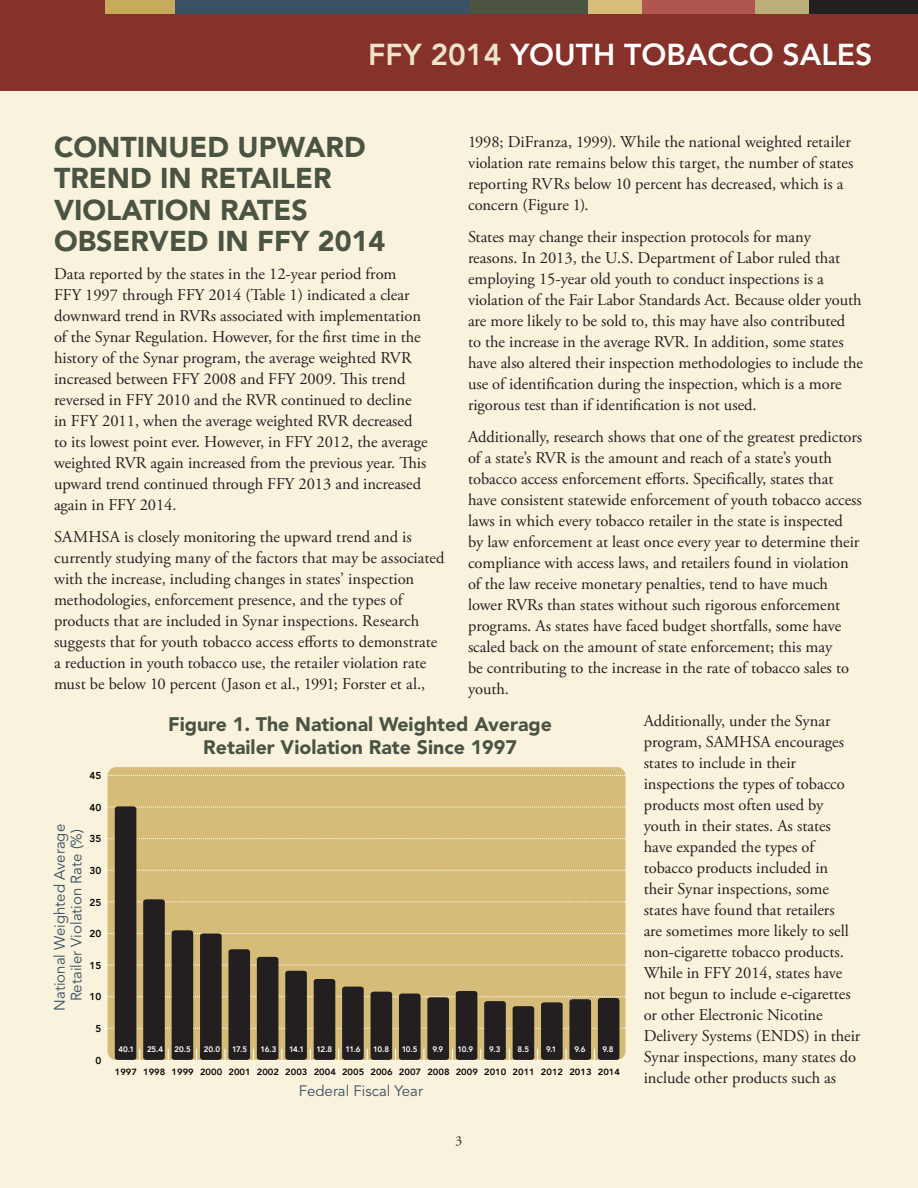
<style>
.page{position:relative;width:918px;height:1188px;background:#f9f3dd}
.page>*{position:absolute;margin:0;border:0;box-sizing:border-box;transform-origin:0 0}
.t1{font:800 30px "Avenir LT Std";color:#fff}
.t2{font:900 28.5px/31.5px "Avenir LT Std";color:#4b5443}
.t3{font:900 19.5px/22.5px "Avenir LT Std";color:#4b5443;text-align:center}
.t4{font:16.5px/21px "Adobe Garamond Pro";color:#231f20}
.t5{font:15px/16.5px "Avenir LT Std";color:#3a5063;text-align:center}
.t6{font:13.5px "Adobe Garamond Pro";color:#231f20}
.t7{font:800 10.05px "Avenir";color:#050504}
.t8{font:800 9px "Avenir";color:#050504;scale:1.04 1}
.t9{font:800 7.95px "Avenir";letter-spacing:-.055em;color:#fff}
.s1{color:#ede4cb}
</style>
<div class="page">
<div style="left:0;top:0;width:918px;height:91px;background:#86312a"></div>
<div style="left:105px;top:0;width:71px;height:14px;background:#c6ab5c"></div>
<div style="left:468px;top:0;width:121px;height:14px;background:#4b5443"></div>
<div style="left:175px;top:0;width:295px;height:14px;background:#3a5063"></div>
<div style="left:807px;top:0;width:111px;height:14px;background:#231f20"></div>
<div style="left:641px;top:0;width:123px;height:14px;background:#b15551"></div>
<div style="left:756px;top:0;width:53px;height:14px;background:#bcae78"></div>
<div style="left:588px;top:0;width:54px;height:14px;background:#d6bd7a"></div>
<div style="left:108px;top:767px;width:518px;height:293px;background:#d6bc79;border-radius:9px"></div>
<svg style="left:105px;top:775px;width:524px;height:1px"></svg>
<svg style="left:105px;top:806px;width:524px;height:256px"></svg>
<h1 class="t1" style="left:368px;top:37px;width:506px"><span class="s1">FFY 2014</span> YOUTH TOBACCO SALES</h1>
<p class="t4" style="left:468px;top:132px;width:387px">1998; DiFranza, 1999). While the national weighted retailer violation rate remains below this target, the number of states reporting RVRs below 10 percent has decreased, which is a concern (Figure 1).</p>
<p class="t4" style="left:468px;top:227px;width:397px">States may change their inspection protocols for many reasons. In 2013, the U.S. Department of Labor ruled that employing 15-year old youth to conduct inspections is a violation of the Fair Labor Standards Act. Because older youth are more likely to be sold to, this may have also contributed<br>to the increase in the average RVR. In addition, some states have also altered their inspection methodologies to include the use of identification during the inspection, which is a more rigorous test than if identification is not used.</p>
<p class="t4" style="left:468px;top:427px;width:396px">Additionally, research shows that one of the greatest predictors of a state’s RVR is the amount and reach of a state’s youth tobacco access enforcement efforts. Specifically, states that have consistent statewide enforcement of youth tobacco access laws in which every tobacco retailer in the state is inspected by law enforcement at least once every year to determine their compliance with access laws, and retailers found in violation of the law receive monetary penalties, tend to have much lower RVRs than states without such rigorous enforcement programs. As states have faced budget shortfalls, some have scaled back on the amount of state enforcement; this may<br>be contributing to the increase in the rate of tobacco sales to youth.</p>
<p class="t4" style="left:644px;top:710px;width:218px">Additionally, under the Synar program, SAMHSA encourages states to include in their inspections the types of tobacco products most often used by youth in their states. As states have expanded the types of tobacco products included in their Synar inspections, some states have found that retailers<br>are sometimes more likely to sell non-cigarette tobacco products.<br>While in FFY 2014, states have not begun to include e-cigarettes or other Electronic Nicotine<br>Delivery Systems (ENDS) in their<br>Synar inspections, many states do include other products such as</p>
<h2 class="t2" style="left:54px;top:131px;width:333px">CONTINUED UPWARD<br>TREND IN RETAILER<br>VIOLATION RATES<br>OBSERVED IN FFY 2014</h2>
<p class="t4" style="left:54px;top:264px;width:375px">Data reported by the states in the 12-year period from FFY 1997 through FFY 2014 (Table 1) indicated a clear downward trend in RVRs associated with implementation of the Synar Regulation. However, for the first time in the history of the Synar program, the average weighted RVR increased between FFY 2008 and FFY 2009. This trend reversed in FFY 2010 and the RVR continued to decline in FFY 2011, when the average weighted RVR decreased to its lowest point ever. However, in FFY 2012, the average weighted RVR again increased from the previous year. This upward trend continued through FFY 2013 and increased again in FFY 2014.</p>
<p class="t4" style="left:54px;top:526px;width:392px">SAMHSA is closely monitoring the upward trend and is currently studying many of the factors that may be associated with the increase, including changes in states’ inspection methodologies, enforcement presence, and the types of products that are included in Synar inspections. Research suggests that for youth tobacco access efforts to demonstrate a reduction in youth tobacco use, the retailer violation rate must be below 10 percent (Jason et al., 1991; Forster et al.,</p>
<p class="t3" style="left:168px;top:713px;width:385px">Figure 1. The National Weighted Average<br>Retailer Violation Rate Since 1997</p>
<p class="t7" style="left:90px;top:768px;width:13px">45</p>
<p class="t7" style="left:90px;top:799px;width:13px">40</p>
<p class="t5" style="left:52px;top:1011px;width:188px;rotate:-90deg">National Weighted Average<br>Retailer Violation Rate (%)</p>
<p class="t7" style="left:90px;top:831px;width:13px">35</p>
<p class="t7" style="left:90px;top:863px;width:13px">30</p>
<p class="t7" style="left:90px;top:894px;width:13px">25</p>
<p class="t7" style="left:90px;top:926px;width:13px">20</p>
<p class="t7" style="left:90px;top:957px;width:13px">15</p>
<p class="t7" style="left:90px;top:989px;width:13px">10</p>
<p class="t7" style="left:96px;top:1021px;width:7px">5</p>
<p class="t9" style="left:119px;top:1043px;width:17px">40.1</p>
<p class="t9" style="left:147px;top:1043px;width:18px">25.4</p>
<p class="t9" style="left:174px;top:1043px;width:18px">20.5</p>
<p class="t9" style="left:204px;top:1043px;width:18px">20.0</p>
<p class="t9" style="left:232px;top:1043px;width:17px">17.5</p>
<p class="t9" style="left:261px;top:1043px;width:17px">16.3</p>
<p class="t9" style="left:289px;top:1043px;width:17px">14.1</p>
<p class="t9" style="left:316px;top:1043px;width:17px">12.8</p>
<p class="t9" style="left:345px;top:1043px;width:17px">11.6</p>
<p class="t9" style="left:373px;top:1043px;width:17px">10.8</p>
<p class="t9" style="left:402px;top:1043px;width:17px">10.5</p>
<p class="t9" style="left:432px;top:1043px;width:12px">9.9</p>
<p class="t9" style="left:458px;top:1043px;width:17px">10.9</p>
<p class="t9" style="left:489px;top:1043px;width:13px">9.3</p>
<p class="t9" style="left:518px;top:1043px;width:13px">8.5</p>
<p class="t9" style="left:546px;top:1043px;width:12px">9.1</p>
<p class="t9" style="left:575px;top:1043px;width:13px">9.6</p>
<p class="t9" style="left:603px;top:1043px;width:13px">9.8</p>
<p class="t7" style="left:96px;top:1052px;width:7px">0</p>
<p class="t8" style="left:115px;top:1065px;width:487px">1997 1998 1999 2000 2001 2002 2003 2004 2005 2006 2007 2008 2009 2010 2011 2012 2013 2014</p>
<p class="t5" style="left:299px;top:1083px;width:126px">Federal Fiscal Year</p>
<p class="t6" style="left:456px;top:1133px;width:8px">3</p>
</div>
